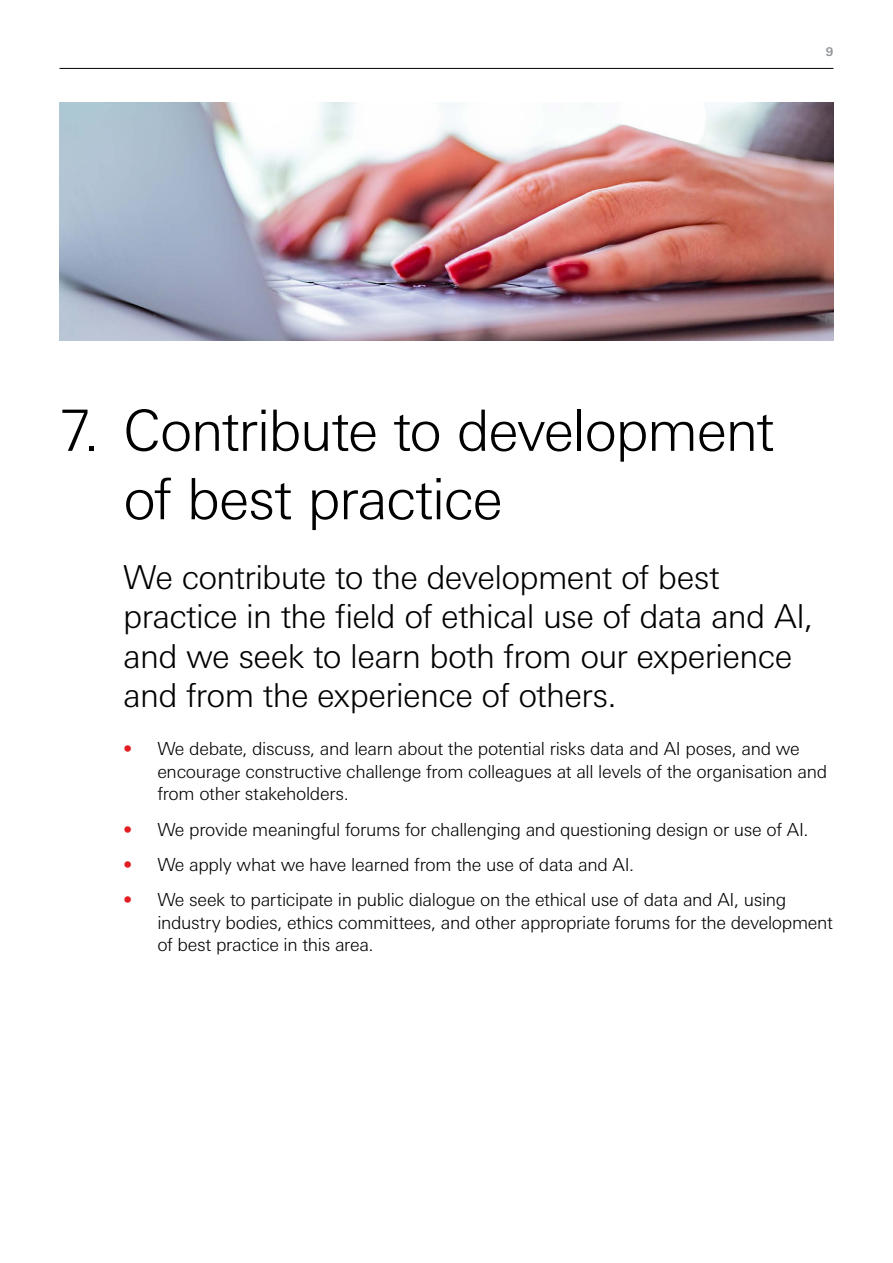
<style>
.page{position:relative;width:893px;height:1263px;background:#fff}
.page>*{position:absolute;margin:0;border:0;box-sizing:border-box;transform-origin:0 0}
.Heading_L1{font:300 57px/68.4px "Univers Nextfor HSBC";letter-spacing:-.025em;color:#000}
.Heading_L2{font:300 33px/39.6px "Univers Nextfor HSBC";letter-spacing:-.02em;color:#000}
.t1{font:300 18px/22.5px "Univers Nextfor HSBC";letter-spacing:-.02em;color:#000}
.t2{font:700 12px "Univers Nextfor HSBC";color:#939598}
.s1{color:#e31e22}
</style>
<div class="page">
<hr style="left:60px;top:68px;width:773px;height:1px;background:#000">
<img style="left:60px;top:102px;width:773px;height:238px">
<p class="t2" style="left:826px;top:43px;width:9px">9</p>
<h1 class="Heading_L1" style="left:123px;top:393px;width:653px;text-indent:-64px">7. Contribute to development of best practice</h1>
<h2 class="Heading_L2" style="left:123px;top:555px;width:692px">We contribute to the development of best practice in the field of ethical use of data and AI, and we seek to learn both from our experience and from the experience of others.</h2>
<p class="t1" style="left:157px;top:737px;width:671px;text-indent:-34px"><span class="s1">•</span> We debate, discuss, and learn about the potential risks data and AI poses, and we encourage constructive challenge from colleagues at all levels of the organisation and from other stakeholders.</p>
<p class="t1" style="left:123px;top:817px;width:687px"><span class="s1">•</span> We provide meaningful forums for challenging and questioning design or use of AI.</p>
<p class="t1" style="left:123px;top:852px;width:512px"><span class="s1">•</span> We apply what we have learned from the use of data and AI.</p>
<p class="t1" style="left:157px;top:887px;width:677px;text-indent:-34px"><span class="s1">•</span> We seek to participate in public dialogue on the ethical use of data and AI, using industry bodies, ethics committees, and other appropriate forums for the development of best practice in this area.</p>
</div>
